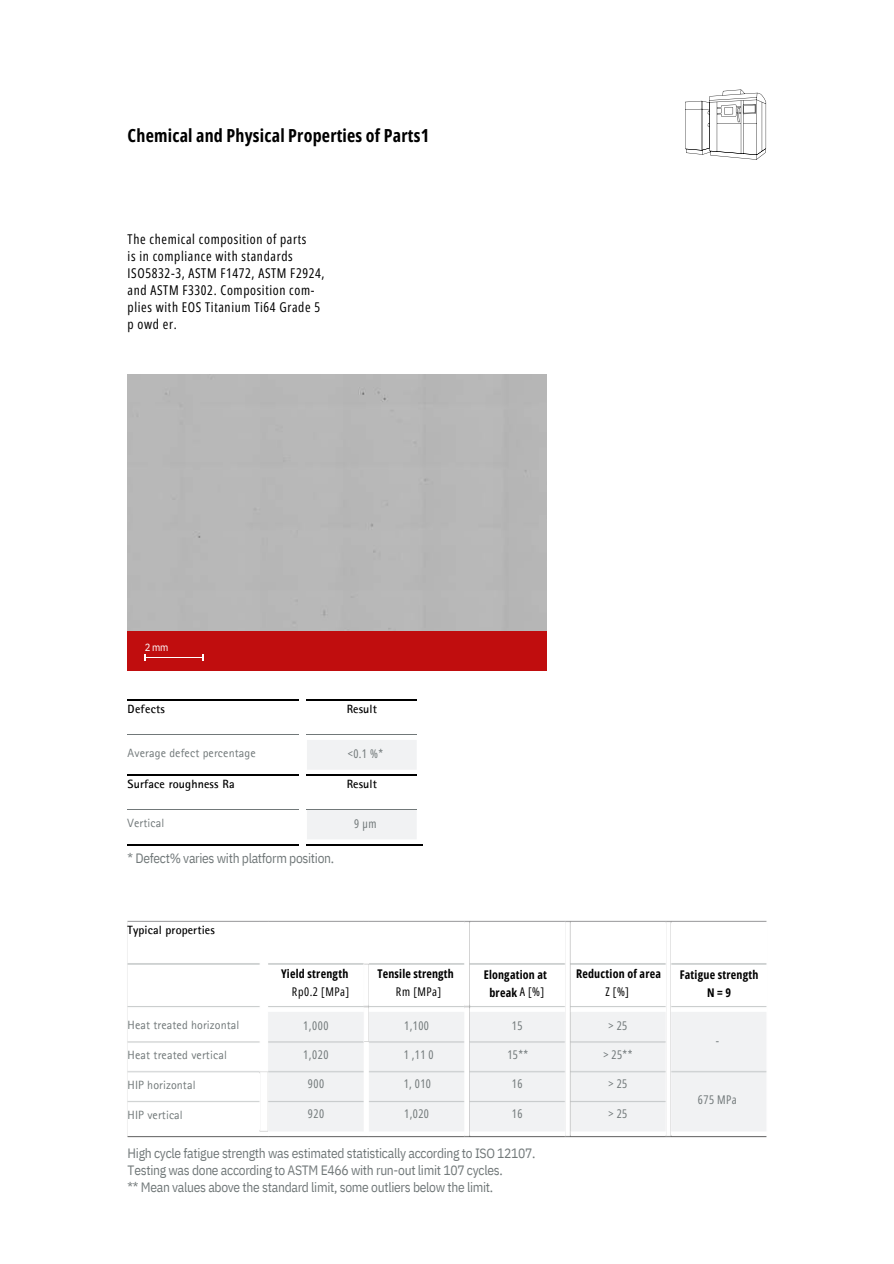
<style>
.page{position:relative;width:894px;height:1264px;background:#fff}
.page>*{position:absolute;margin:0;border:0;box-sizing:border-box;transform-origin:0 0}
.t1{font:700 18px "Open Sans Condensed";letter-spacing:.01em;color:#000}
.t2{font:13.5px/16.8px "IBM Plex Sans Cond";letter-spacing:-.02em;color:#717879}
.t3{font:13.5px/16.8px "Open Sans Condensed";letter-spacing:.045em;color:#000}
.t4{font:12px "Rotis Sans Serif Pro";letter-spacing:.01em;color:#717879}
.t5{font:700 12px/18px "Open Sans Condensed";letter-spacing:.02em;color:#000;text-align:center}
.t6{font:12px "Open Sans Condensed";letter-spacing:.035em;color:#717879}
.t7{font:700 12px "Rotis Sans Serif Pro";letter-spacing:.01em;color:#000}
.t8{font:12px "Open Sans Condensed";letter-spacing:.04em;color:#000}
.t9{font:10.5px "IBM Plex Sans Cond";color:#fff}
.s1{font-weight:400}
</style>
<div class="page">
<svg style="left:128px;top:700px;width:294px;height:145px"></svg>
<hr style="left:128px;top:774px;width:170px;height:1px;background:#000">
<hr style="left:307px;top:774px;width:109px;height:1px;background:#000">
<hr style="left:128px;top:699px;width:170px;height:1px;background:#000">
<hr style="left:307px;top:699px;width:109px;height:1px;background:#000">
<hr style="left:128px;top:734px;width:170px;height:1px;background:#717879">
<hr style="left:307px;top:734px;width:109px;height:1px;background:#717879">
<hr style="left:128px;top:809px;width:170px;height:1px;background:#717879">
<hr style="left:307px;top:809px;width:109px;height:1px;background:#717879">
<div style="left:128px;top:631px;width:418px;height:39px;background:#c00d0e"></div>
<hr style="left:145px;top:657px;width:58px;height:1px;background:#fff">
<img style="left:127px;top:920px;width:640px;height:218px">
<svg style="left:685px;top:90px;width:80px;height:70px"></svg>
<h1 class="t1" style="left:128px;top:122px;width:303px">Chemical and Physical Properties of Parts1</h1>
<p class="t3" style="left:128px;top:230px;width:198px">The chemical composition of parts<br>is in compliance with standards<br>ISO5832-3, ASTM F1472, ASTM F2924, and ASTM F3302. Composition com&shy;plies with EOS Titanium Ti64 Grade 5 p owd er.</p>
<p class="t9" style="left:145px;top:639px;width:25px">2 mm</p>
<p class="t7" style="left:128px;top:701px;width:39px">Defects</p>
<p class="t7" style="left:346px;top:701px;width:32px">Result</p>
<p class="t4" style="left:128px;top:746px;width:130px">Average defect percentage</p>
<p class="t7" style="left:128px;top:776px;width:108px">Surface roughness Ra</p>
<p class="t6" style="left:348px;top:745px;width:37px">&lt;0.1 %*</p>
<p class="t7" style="left:346px;top:776px;width:32px">Result</p>
<p class="t4" style="left:128px;top:815px;width:38px">Vertical</p>
<p class="t6" style="left:354px;top:815px;width:24px">9 µm</p>
<p class="t2" style="left:128px;top:848px;width:208px">* Defect% varies with platform position.</p>
<p class="t7" style="left:128px;top:922px;width:89px">Typical properties</p>
<p class="t4" style="left:128px;top:1017px;width:113px">Heat treated horizontal</p>
<p class="t4" style="left:128px;top:1047px;width:101px">Heat treated vertical</p>
<p class="t4" style="left:128px;top:1077px;width:69px">HIP horizontal</p>
<p class="t4" style="left:128px;top:1107px;width:57px">HIP vertical</p>
<p class="t5" style="left:281px;top:964px;width:69px">Yield strength</p>
<p class="t5" style="left:377px;top:964px;width:78px">Tensile strength</p>
<p class="t5" style="left:483px;top:965px;width:65px">Elongation at</p>
<p class="t5" style="left:576px;top:964px;width:86px">Reduction of area</p>
<p class="t5" style="left:679px;top:965px;width:80px">Fatigue strength<br>N = 9</p>
<p class="t8" style="left:292px;top:983px;width:59px">Rp0.2 [MPa]</p>
<p class="t6" style="left:303px;top:1017px;width:27px">1,000</p>
<p class="t6" style="left:303px;top:1046px;width:27px">1,020</p>
<p class="t6" style="left:307px;top:1075px;width:18px">900</p>
<p class="t6" style="left:307px;top:1105px;width:18px">920</p>
<p class="t8" style="left:396px;top:983px;width:47px">Rm [MPa]</p>
<p class="t6" style="left:404px;top:1017px;width:26px">1,100</p>
<p class="t6" style="left:403px;top:1046px;width:31px">1 ,11 0</p>
<p class="t6" style="left:403px;top:1075px;width:29px">1, 010</p>
<p class="t6" style="left:404px;top:1105px;width:26px">1,020</p>
<p class="t5" style="left:489px;top:983px;width:56px">break <span class="s1">A [%]</span></p>
<p class="t6" style="left:511px;top:1017px;width:12px">15</p>
<p class="t6" style="left:507px;top:1046px;width:22px">15**</p>
<p class="t6" style="left:511px;top:1075px;width:12px">16</p>
<p class="t6" style="left:511px;top:1105px;width:12px">16</p>
<p class="t8" style="left:605px;top:983px;width:25px">Z [%]</p>
<p class="t6" style="left:608px;top:1017px;width:20px">&gt; 25</p>
<p class="t6" style="left:603px;top:1046px;width:30px">&gt; 25**</p>
<p class="t6" style="left:608px;top:1075px;width:20px">&gt; 25</p>
<p class="t6" style="left:608px;top:1105px;width:20px">&gt; 25</p>
<p class="t6" style="left:715px;top:1032px;width:5px">-</p>
<p class="t6" style="left:697px;top:1091px;width:40px">675 MPa</p>
<p class="t2" style="left:128px;top:1143px;width:409px">High cycle fatigue strength was estimated statistically according to ISO 12107.<br>Testing was done according to ASTM E466 with run-out limit 107 cycles.<br>** Mean values above the standard limit, some outliers below the limit.</p>
</div>
